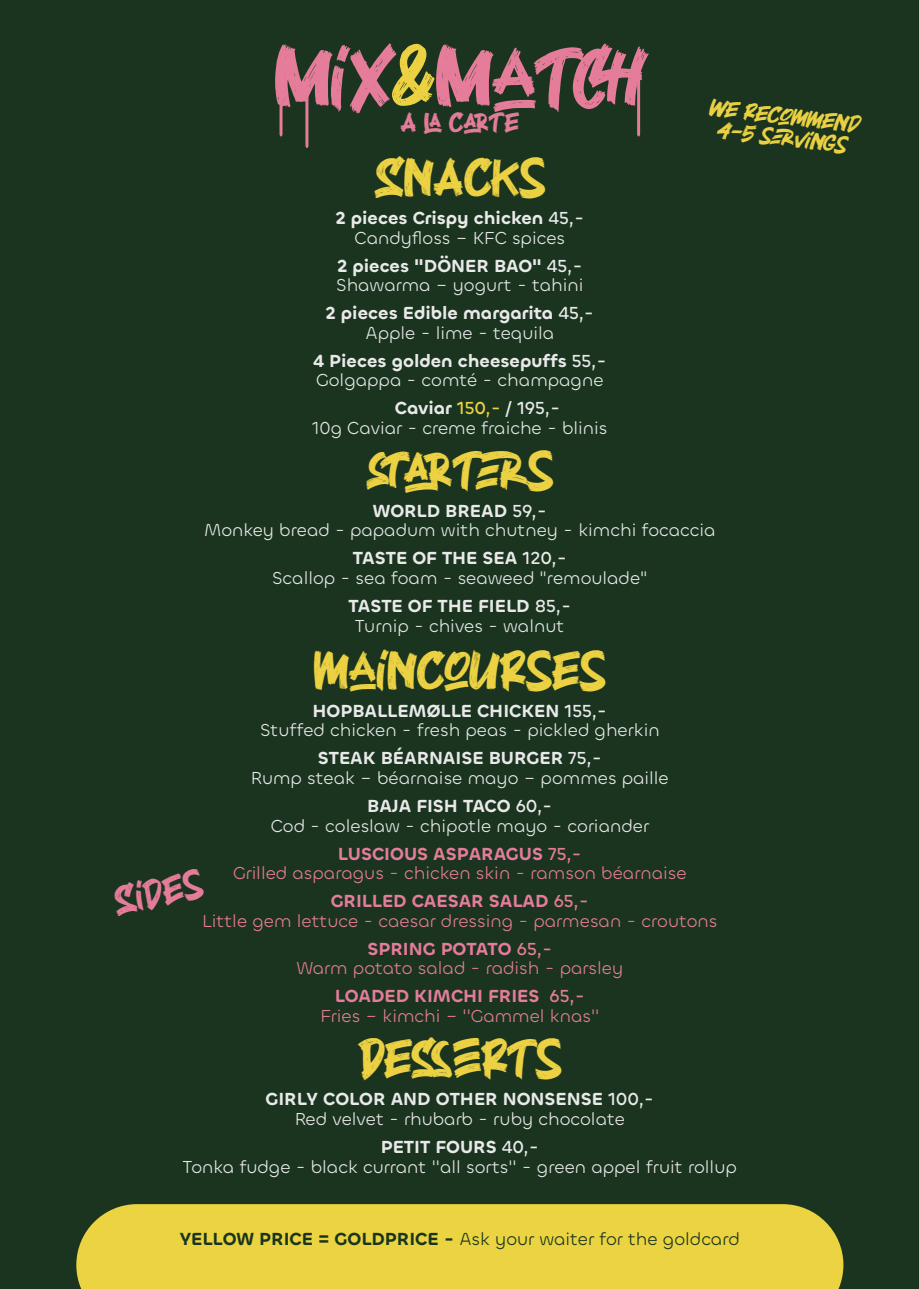
<style>
.page{position:relative;width:919px;height:1289px;background:#fff}
.page>*{position:absolute;margin:0;border:0;box-sizing:border-box;transform-origin:0 0}
.t1{font:64.5px "Black Rocker";color:#e47c9a}
.t2{font:40.5px "Black Rocker";color:#ecd243}
.t3{font:30px "Black Rocker";color:#e47c9a}
.t4{font:21px "Black Rocker";color:#e47c9a}
.t5{font:18px/19.5px "Chillax";color:#e9e9e9;text-align:center}
.t6{font:18px/19.5px "Chillax";color:#e47c9a;text-align:center}
.t7{font:600 18px/19.5px "Chillax";color:#e9e9e9;text-align:center}
.t8{font:18px "Chillax";color:#19351d}
.t9{font:italic 18px "Black Rocker";color:#ebd143}
.s1{color:#ecd243}
.s2{font-weight:500}
.s3{font-weight:400}
.s4{font-weight:600}
.s5{font-weight:500;color:#ebd143}
</style>
<div class="page">
<div style="left:0;top:0;width:918px;height:1288px;background:#1a341f"></div>
<div style="left:76px;top:1204px;width:767px;height:84px;background:#ebd341"></div>
<svg style="left:279px;top:66px;width:3px;height:71px"></svg>
<svg style="left:305px;top:78px;width:3px;height:70px"></svg>
<svg style="left:637px;top:66px;width:3px;height:71px"></svg>
<p class="t1" style="left:275px;top:30px;width:375px">MIX<span class="s1">&amp;</span>MATCH</p>
<p class="t4" style="left:401px;top:106px;width:119px">A LA CART E</p>
<p class="t9" style="left:709px;top:94px;width:152px;rotate:6deg">We recommend</p>
<p class="t9" style="left:717px;top:117px;width:132px;rotate:6deg">4-5 ser vings</p>
<p class="t2" style="left:374px;top:147px;width:172px">SNACKS</p>
<p class="t7" style="left:335px;top:208px;width:250px">2 pieces Crispy chicken <span class="s2">45,-<br></span><span class="s3">Candyfloss – KFC spices</span></p>
<p class="t5" style="left:336px;top:256px;width:249px;text-align:left"><span class="s4">2 pieces "DÖNER BAO"</span> <span class="s2">45,-<br></span>Shawarma – yogurt - tahini</p>
<p class="t7" style="left:325px;top:303px;width:270px">2 pieces Edible margarita <span class="s2">45,-<br></span><span class="s3">Apple - lime - tequila</span></p>
<p class="t7" style="left:313px;top:351px;width:295px;text-align:left">4 Pieces golden cheesepuffs <span class="s2">55,-<br></span><span class="s3">Golgappa - comté - champagne</span></p>
<p class="t5" style="left:312px;top:398px;width:297px;text-align:left;text-indent:83px"><span class="s4">Caviar</span> <span class="s5">150,-</span> <span class="s2">/ 195,-<br></span>10g Caviar - creme fraiche - blinis</p>
<p class="t2" style="left:366px;top:439px;width:188px">STARTERS</p>
<p class="t5" style="left:204px;top:501px;width:513px"><span class="s4">WORLD BREAD</span> <span class="s2">59,-<br></span>Monkey bread - papadum with chutney - kimchi focaccia</p>
<p class="t5" style="left:272px;top:548px;width:377px"><span class="s4">TASTE OF THE SEA</span> <span class="s2">120,-<br></span>Scallop - sea foam - seaweed "remoulade"</p>
<p class="t5" style="left:348px;top:595px;width:224px;line-height:20px"><span class="s4">TASTE OF THE FIELD</span> <span class="s2">85,-<br></span>Turnip - chives - walnut</p>
<p class="t2" style="left:314px;top:639px;width:293px">MAINCOURSES</p>
<p class="t5" style="left:260px;top:700px;width:401px"><span class="s4">HOPBALLEMØLLE CHICKEN</span> <span class="s2">155,-<br></span>Stuffed chicken - fresh peas - pickled gherkin</p>
<p class="t5" style="left:251px;top:748px;width:419px;line-height:20px"><span class="s4">STEAK BÉARNAISE BURGER</span> <span class="s2">75,-<br></span>Rump steak – béarnaise mayo – pommes paille</p>
<p class="t5" style="left:271px;top:796px;width:380px"><span class="s4">BAJA FISH TACO</span> <span class="s2">60,-<br></span>Cod - coleslaw - chipotle mayo - coriander</p>
<p class="t6" style="left:233px;top:843px;width:455px"><span class="s4">LUSCIOUS ASPARAGUS</span> <span class="s2">75,-<br></span>Grilled asparagus - chicken skin - ramson béarnaise</p>
<p class="t6" style="left:202px;top:891px;width:516px"><span class="s4">GRILLED CAESAR SALAD</span> <span class="s2">65,-<br></span>Little gem lettuce - caesar dressing - parmesan - croutons</p>
<p class="t6" style="left:296px;top:938px;width:328px"><span class="s4">SPRING POTATO</span> <span class="s2">65,-<br></span>Warm potato salad - radish - parsley</p>
<p class="t6" style="left:320px;top:986px;width:280px;line-height:20px"><span class="s4">LOADED KIMCHI FRIES</span> <span class="s2">65,-<br></span>Fries – kimchi – ''Gammel knas''</p>
<p class="t2" style="left:358px;top:1028px;width:205px">DESSERTS</p>
<p class="t5" style="left:265px;top:1089px;width:390px"><span class="s4">GIRLY COLOR AND OTHER NONSENSE</span> <span class="s2">100,-<br></span>Red velvet - rhubarb - ruby chocolate</p>
<p class="t5" style="left:183px;top:1136px;width:555px;line-height:20px"><span class="s4">PETIT FOURS</span> <span class="s2">40,-<br></span>Tonka fudge - black currant ''all sorts'' - green appel fruit rollup</p>
<p class="t3" style="left:110px;top:879px;width:91px;rotate:-12deg">SIDES</p>
<p class="t8" style="left:180px;top:1228px;width:561px"><span class="s4">YELLOW PRICE = GOLDPRICE -</span> Ask your waiter for the goldcard</p>
</div>
